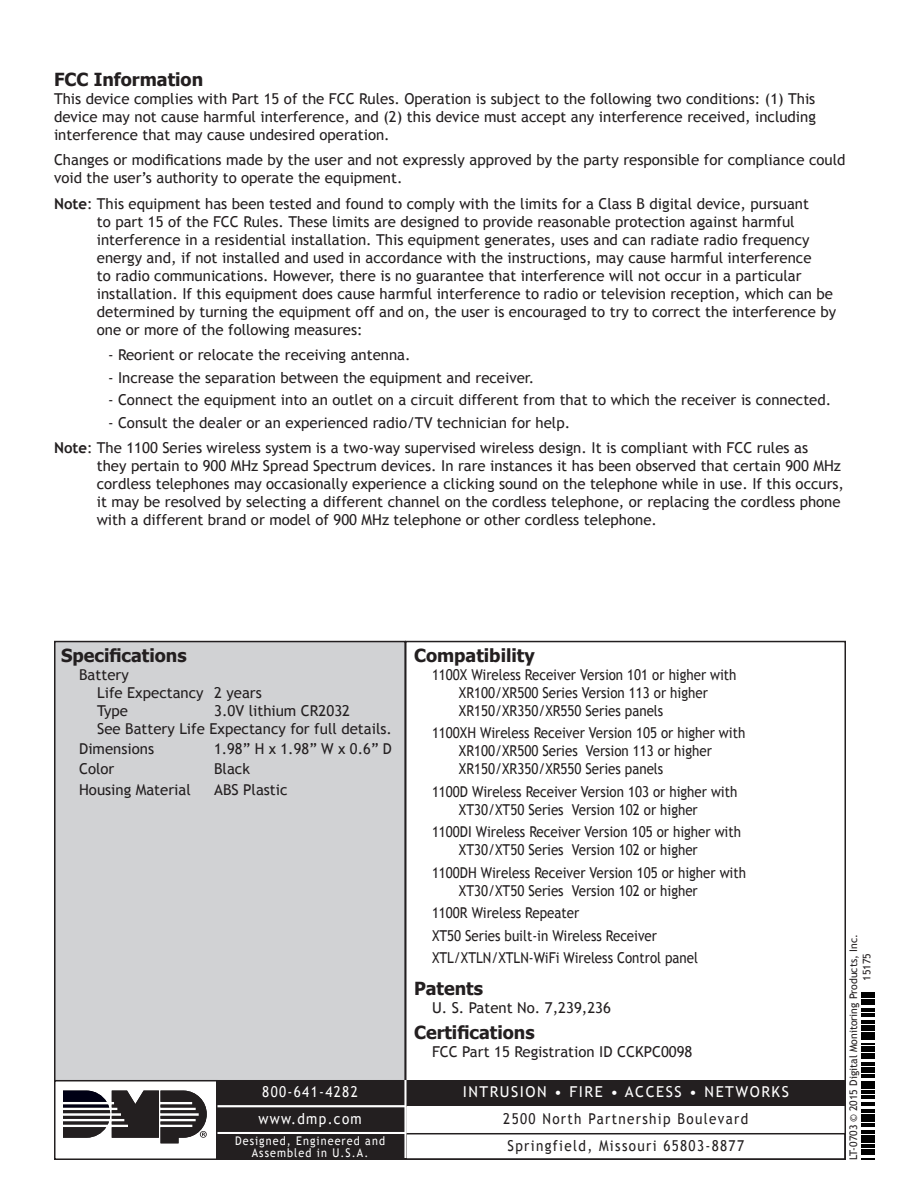
<style>
.page{position:relative;width:918px;height:1188px;background:#fff}
.page>*{position:absolute;margin:0;border:0;box-sizing:border-box;transform-origin:0 0}
.t1{font:700 18px "Tahoma";color:#231f20}
.t2{font:15px/18px "Trebuchet MS";color:#231f20}
.t3{font:15px/18px "Trebuchet MS";color:#231f20;scale:.89 1}
.t4{font:15px/27.3px "Trebuchet MS";letter-spacing:.1em;color:#231f20;scale:.9 1}
.t5{font:15px "Trebuchet MS";letter-spacing:.1em;color:#fff}
.t6{font:15px/26.4px "Trebuchet MS";letter-spacing:.1em;color:#fff;scale:.9 1}
.t7{font:12px/12px "Trebuchet MS";letter-spacing:.1em;color:#fff;text-align:center;scale:.9 1}
.t8{font:10.5px "Trebuchet MS";color:#231f20}
.s1{font-weight:700}
</style>
<div class="page">
<div style="left:55px;top:642px;width:350px;height:517px;background:#d1d2d4"></div>
<div style="left:405px;top:1080px;width:441px;height:27px;background:#231f20"></div>
<div style="left:405px;top:1106px;width:441px;height:27px;background:#fff"></div>
<div style="left:55px;top:1134px;width:350px;height:25px;background:#231f20"></div>
<div style="left:54px;top:1133px;width:352px;height:27px;border:2px solid #231f20"></div>
<div style="left:55px;top:1081px;width:351px;height:25px;background:#231f20"></div>
<div style="left:54px;top:1080px;width:352px;height:27px;border:2px solid #231f20"></div>
<div style="left:55px;top:1107px;width:351px;height:25px;background:#231f20"></div>
<div style="left:54px;top:1106px;width:352px;height:27px;border:2px solid #231f20"></div>
<div style="left:216px;top:1132px;width:190px;height:2px;border:2px solid #fff"></div>
<div style="left:215px;top:1105px;width:191px;height:2px;border:2px solid #fff"></div>
<div style="left:55px;top:1081px;width:162px;height:78px;background:#fff"></div>
<div style="left:54px;top:1080px;width:164px;height:80px;border:2px solid #231f20"></div>
<svg style="left:63px;top:1091px;width:144px;height:52px"></svg>
<div style="left:405px;top:1133px;width:441px;height:27px;border:2px solid #231f20"></div>
<div style="left:404px;top:1080px;width:2px;height:78px;border:2px solid #fff"></div>
<hr style="left:844px;top:1080px;width:2px;height:80px;background:#231f20">
<svg style="left:862px;top:1149px;width:13px;height:10px"></svg>
<hr style="left:862px;top:1144px;width:13px;height:4px;background:#000">
<svg style="left:862px;top:1130px;width:13px;height:13px"></svg>
<hr style="left:862px;top:1123px;width:13px;height:4px;background:#000">
<svg style="left:862px;top:1114px;width:13px;height:8px"></svg>
<hr style="left:862px;top:1109px;width:13px;height:4px;background:#000">
<svg style="left:862px;top:1095px;width:13px;height:11px"></svg>
<hr style="left:862px;top:1090px;width:13px;height:4px;background:#000">
<svg style="left:862px;top:1081px;width:13px;height:8px"></svg>
<hr style="left:862px;top:1074px;width:13px;height:4px;background:#000">
<hr style="left:862px;top:1069px;width:13px;height:4px;background:#000">
<svg style="left:862px;top:1053px;width:13px;height:15px"></svg>
<hr style="left:862px;top:1048px;width:13px;height:4px;background:#000">
<svg style="left:862px;top:1025px;width:13px;height:22px"></svg>
<hr style="left:862px;top:1020px;width:13px;height:4px;background:#000">
<svg style="left:862px;top:1004px;width:13px;height:13px"></svg>
<hr style="left:862px;top:999px;width:13px;height:4px;background:#000">
<hr style="left:862px;top:994px;width:13px;height:4px;background:#000">
<svg style="left:862px;top:992px;width:13px;height:1px"></svg>
<p class="t1" style="left:54px;top:67px;width:151px">FCC Information</p>
<p class="t2" style="left:54px;top:90px;width:763px;text-align:justify">This device complies with Part 15 of the FCC Rules. Operation is subject to the following two conditions: (1) This device may not cause harmful interference, and (2) this device must accept any interference received, including interference that may cause undesired operation.</p>
<p class="t2" style="left:54px;top:151px;width:793px">Changes or modifications made by the user and not expressly approved by the party responsible for compliance could void the user’s authority to operate the equipment.</p>
<p class="t2" style="left:97px;top:195px;width:741px;text-indent:-43px"><span class="s1">Note</span>: This equipment has been tested and found to comply with the limits for a Class B digital device, pursuant<br>to part 15 of the FCC Rules. These limits are designed to provide reasonable protection against harmful interference in a residential installation. This equipment generates, uses and can radiate radio frequency energy and, if not installed and used in accordance with the instructions, may cause harmful interference<br>to radio communications. However, there is no guarantee that interference will not occur in a particular installation. If this equipment does cause harmful interference to radio or television reception, which can be determined by turning the equipment off and on, the user is encouraged to try to correct the interference by one or more of the following measures:</p>
<p class="t2" style="left:108px;top:346px;width:304px">- Reorient or relocate the receiving antenna.</p>
<p class="t2" style="left:108px;top:369px;width:428px">- Increase the separation between the equipment and receiver.</p>
<p class="t2" style="left:108px;top:391px;width:725px">- Connect the equipment into an outlet on a circuit different from that to which the receiver is connected.</p>
<p class="t2" style="left:54px;top:410px;width:756px;line-height:25.5px;text-indent:54px">- Consult the dealer or an experienced radio/TV technician for help.<br><span class="s1">Note</span>: The 1100 Series wireless system is a two-way supervised wireless design. It is compliant with FCC rules as</p>
<p class="t2" style="left:97px;top:457px;width:749px">they pertain to 900 MHz Spread Spectrum devices. In rare instances it has been observed that certain 900 MHz cordless telephones may occasionally experience a clicking sound on the telephone while in use. If this occurs, it may be resolved by selecting a different channel on the cordless telephone, or replacing the cordless phone with a different brand or model of 900 MHz telephone or other cordless telephone.</p>
<p class="t1" style="left:61px;top:643px;width:127px">Specifications</p>
<p class="t2" style="left:97px;top:666px;width:166px;text-indent:-18px">Battery<br>Life Expectancy 2 years<br>Type</p>
<p class="t2" style="left:97px;top:702px;width:296px;text-indent:117px">3.0V lithium CR2032<br>See Battery Life Expectancy for full details.</p>
<p class="t2" style="left:79px;top:740px;width:76px">Dimensions</p>
<p class="t2" style="left:214px;top:740px;width:179px">1.98” H x 1.98” W x 0.6” D</p>
<p class="t2" style="left:79px;top:760px;width:37px">Color</p>
<p class="t2" style="left:214px;top:760px;width:37px">Black</p>
<p class="t2" style="left:79px;top:780px;width:113px">Housing Material</p>
<p class="t2" style="left:214px;top:780px;width:75px">ABS Plastic</p>
<p class="t6" style="left:258px;top:1079px;width:116px">800-641-4282 www.dmp.com</p>
<p class="t7" style="left:235px;top:1135px;width:168px">Designed, Engineered and<br>Assembled in U.S.A.</p>
<p class="t1" style="left:414px;top:643px;width:122px">Compatibility</p>
<p class="t3" style="left:459px;top:666px;width:313px;text-indent:-27px">1100X Wireless Receiver Version 101 or higher with<br>XR100/XR500 Series Version 113 or higher<br>XR150/XR350/XR550 Series panels</p>
<p class="t3" style="left:459px;top:724px;width:323px;text-indent:-27px">1100XH Wireless Receiver Version 105 or higher with<br>XR100/XR500 Series Version 113 or higher<br>XR150/XR350/XR550 Series panels</p>
<p class="t3" style="left:459px;top:783px;width:314px;text-indent:-27px">1100D Wireless Receiver Version 103 or higher with<br>XT30/XT50 Series Version 102 or higher</p>
<p class="t3" style="left:459px;top:823px;width:318px;text-indent:-27px">1100DI Wireless Receiver Version 105 or higher with<br>XT30/XT50 Series Version 102 or higher</p>
<p class="t3" style="left:459px;top:864px;width:324px;text-indent:-27px">1100DH Wireless Receiver Version 105 or higher with<br>XT30/XT50 Series Version 102 or higher</p>
<p class="t3" style="left:432px;top:902px;width:300px;line-height:22.5px">1100R Wireless Repeater<br>XT50 Series built-in Wireless Receiver<br>XTL/XTLN/XTLN-WiFi Wireless Control panel</p>
<p class="t1" style="left:414px;top:976px;width:71px">Patents</p>
<p class="t2" style="left:432px;top:999px;width:180px">U. S. Patent No. 7,239,236</p>
<p class="t1" style="left:414px;top:1020px;width:122px">Certifications</p>
<p class="t2" style="left:432px;top:1043px;width:262px">FCC Part 15 Registration ID CCKPC0098</p>
<p class="t5" style="left:463px;top:1083px;width:328px">INTRUSION • FIRE • ACCESS • NETWORKS</p>
<p class="t4" style="left:503px;top:1105px;width:274px">2500 North Partnership Boulevard<br>Springfield, Missouri 65803-8877</p>
<p class="t8" style="left:847px;top:1160px;width:227px;rotate:-90deg">LT-0703 © 2015 Digital Monitoring Products, Inc.</p>
<p class="t8" style="left:861px;top:981px;width:29px;rotate:-90deg">15175</p>
</div>
